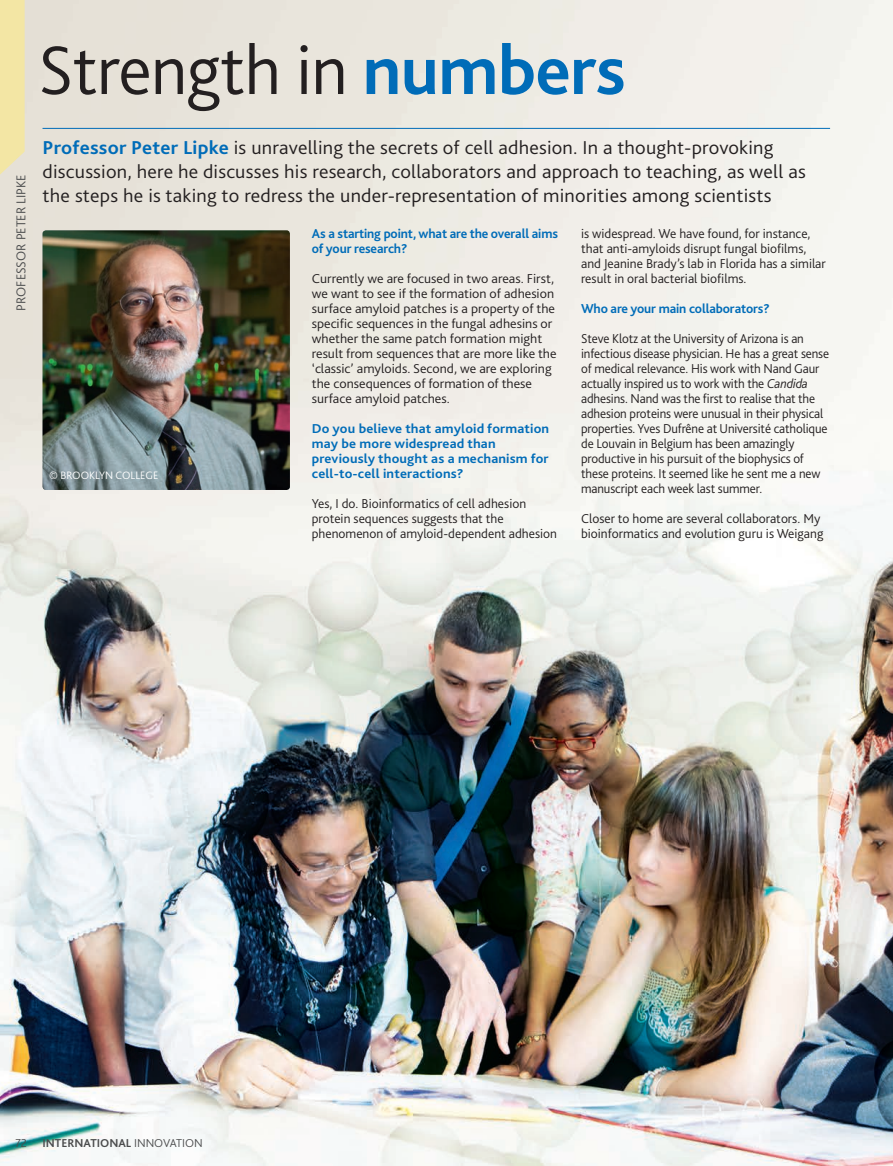
<style>
.page{position:relative;width:893px;height:1166px;background:#fff}
.page>*{position:absolute;margin:0;border:0;box-sizing:border-box;transform-origin:0 0}
.head{font:300 72px "Bliss 2";letter-spacing:-.01em;color:#231f20}
.Standfirst{font:300 19.5px/24px "Bliss 2";letter-spacing:.01em;color:#231f20;scale:1.05 1}
.Q_A_Answer{font:300 13.5px/15px "Bliss 2";color:#231f20}
.Q_A_Answer-2{font:300 13.5px/15px "Bliss 2";color:#231f20;scale:1.04 1}
.Q_A_Questions{font:700 13.5px/15px "Bliss 2";letter-spacing:.01em;color:#006cb8;scale:1.05 1}
.Q_A_Questions-2{font:700 13.5px/15px "Bliss 2";letter-spacing:-.01em;color:#006cb8}
.Body_Article{font:300 13.5px "Bliss 2";color:#4b4c4d}
.Body_Article-2{font:700 12px "Bliss 2";color:#4b4c4d}
.Body_Article-3{font:300 12px "Bliss 2";color:#4b4c4d}
.Project_Subhead{font:300 11.25px "Bliss 2";color:#fff}
.s1{font-weight:700;color:#006cb8}
.s2{font-style:italic}
.s3{font-weight:300}
</style>
<div class="page">
<img style="left:0;top:0;width:893px;height:1165px">
<hr style="left:43px;top:128px;width:787px;height:1px;background:#006cb8">
<img style="left:43px;top:230px;width:247px;height:260px">
<svg style="left:0;top:0;width:25px;height:174px"></svg>
<p class="Body_Article" style="left:13px;top:310px;width:137px;rotate:-90deg">PROFESSOR PETER LIPKE</p>
<p class="head" style="left:38px;top:25px;width:589px">Strength in <span class="s1">numbers</span></p>
<p class="Standfirst" style="left:43px;top:135px;width:728px"><span class="s1">Professor Peter Lipke</span> is unravelling the secrets of cell adhesion. In a thought-provoking discussion, here he discusses his research, collaborators and approach to teaching, as well as the steps he is taking to redress the under-representation of minorities among scientists</p>
<p class="Q_A_Questions-2" style="left:312px;top:225px;width:248px">As a starting point, what are the overall aims of your research?</p>
<p class="Q_A_Answer-2" style="left:312px;top:270px;width:237px">Currently we are focused in two areas. First, we want to see if the formation of adhesion surface amyloid patches is a property of the specific sequences in the fungal adhesins or whether the same patch formation might result from sequences that are more like the ‘classic’ amyloids. Second, we are exploring the consequences of formation of these surface amyloid patches.</p>
<p class="Q_A_Questions" style="left:312px;top:420px;width:227px">Do you believe that amyloid formation may be more widespread than previously thought as a mechanism for cell-to-cell interactions?</p>
<p class="Q_A_Answer" style="left:312px;top:495px;width:247px">Yes, I do. Bioinformatics of cell adhesion protein sequences suggests that the phenomenon of amyloid-dependent adhesion</p>
<p class="Q_A_Answer" style="left:581px;top:225px;width:246px">is widespread. We have found, for instance, that anti-amyloids disrupt fungal biofilms, and Jeanine Brady’s lab in Florida has a similar result in oral bacterial biofilms.</p>
<p class="Q_A_Questions-2" style="left:581px;top:300px;width:190px">Who are your main collaborators?</p>
<p class="Q_A_Answer" style="left:581px;top:330px;width:250px">Steve Klotz at the University of Arizona is an infectious disease physician. He has a great sense of medical relevance. His work with Nand Gaur actually inspired us to work with the <span class="s2">Candida </span>adhesins. Nand was the first to realise that the adhesion proteins were unusual in their physical properties. Yves Dufrêne at Université catholique de Louvain in Belgium has been amazingly productive in his pursuit of the biophysics of these proteins. It seemed like he sent me a new manuscript each week last summer.</p>
<p class="Q_A_Answer" style="left:581px;top:510px;width:244px">Closer to home are several collaborators. My bioinformatics and evolution guru is Weigang</p>
<p class="Project_Subhead" style="left:49px;top:468px;width:111px">© BROOKLYN COLLEGE</p>
<p class="Body_Article-3" style="left:15px;top:1135px;width:13px">72</p>
<p class="Body_Article-2" style="left:43px;top:1135px;width:162px">INTERNATIONAL <span class="s3">INNOVATION</span></p>
</div>
